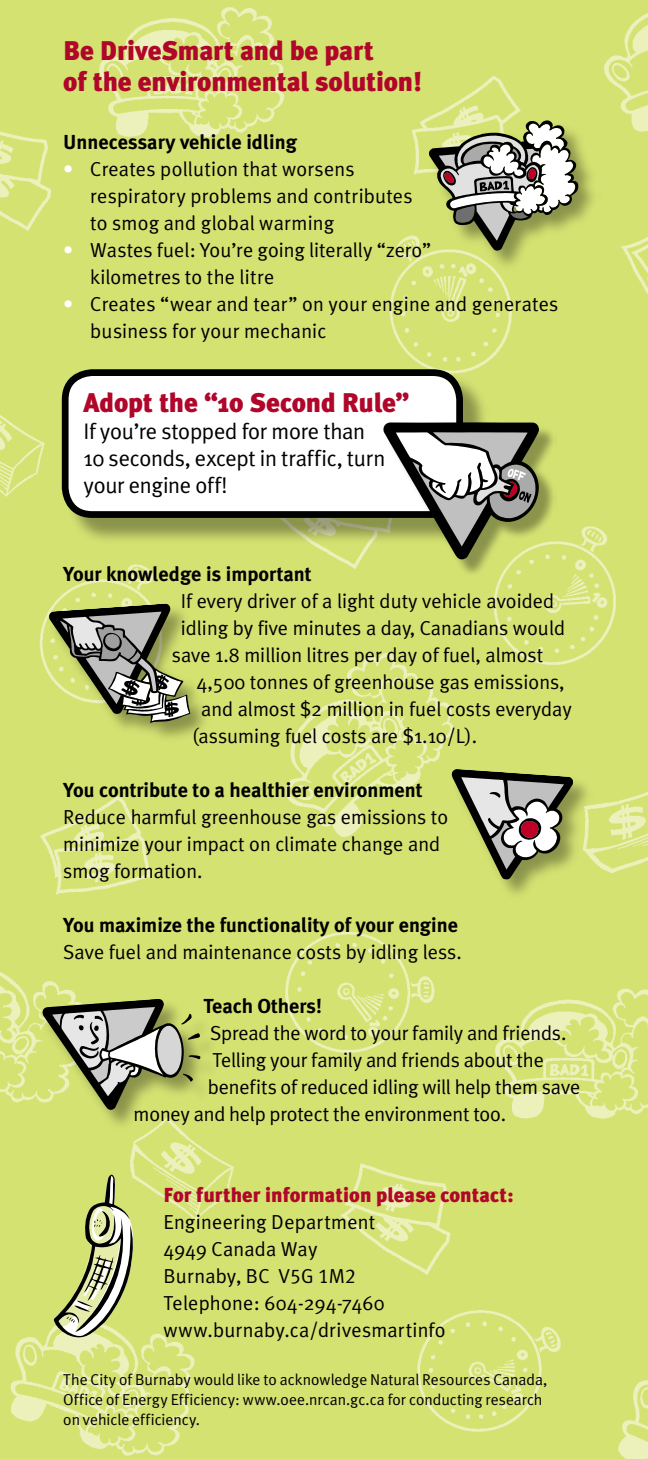
<style>
.page{position:relative;width:648px;height:1459px;background:#fff}
.page>*{position:absolute;margin:0;border:0;box-sizing:border-box;transform-origin:0 0}
.t1{font:900 27px/31.5px "Meta Plus";letter-spacing:-.005em;color:#b0062a}
.t2{font:22.5px/27px "Meta Plus Normal";letter-spacing:-.015em;color:#000}
.t3{font:20.25px/27px "Meta Plus Normal";color:#000}
.t4{font:700 20.25px "Meta Plus";color:#000}
.t5{font:900 20.25px "Meta Plus";letter-spacing:.005em;color:#b0062a}
.t6{font:15.75px/20.2px "Meta Plus Normal";color:#000}
.s1{color:#fff}
.s2{font-family:"Meta Plus Normal Caps"}
</style>
<div class="page">
<img style="left:0;top:0;width:648px;height:1458px">
<div style="left:40px;top:995px;width:180px;height:136px;background:#000;opacity:.35"></div>
<svg style="left:42px;top:996px;width:159px;height:118px;background:#a7ae7a"></svg>
<div style="left:449px;top:766px;width:146px;height:135px;background:#000;opacity:.35"></div>
<svg style="left:444px;top:768px;width:130px;height:115px;background:#a4a777"></svg>
<div style="left:47px;top:600px;width:165px;height:144px;background:#000;opacity:.35"></div>
<svg style="left:48px;top:602px;width:143px;height:127px;background:#9ba071"></svg>
<div style="left:426px;top:118px;width:174px;height:154px;background:#000;opacity:.35"></div>
<svg style="left:426px;top:118px;width:157px;height:137px"></svg>
<svg style="left:53px;top:1174px;width:81px;height:164px;background:#b9c17c"></svg>
<div style="left:63px;top:370px;width:427px;height:175px;background:#000;opacity:.35"></div>
<svg style="left:58px;top:366px;width:408px;height:148px"></svg>
<div style="left:385px;top:422px;width:172px;height:155px;background:#000;opacity:.35"></div>
<svg style="left:383px;top:421px;width:156px;height:138px"></svg>
<h1 class="t1" style="left:63px;top:35px;width:360px">Be DriveSmart and be part<br>of the environmental solution!</h1>
<p class="t4" style="left:63px;top:130px;width:235px">Unnecessary vehicle idling</p>
<p class="t3" style="left:90px;top:155px;width:324px;text-indent:-27px"><span class="s1">•</span> Creates pollution that worsens respiratory problems and contributes to smog and global warming</p>
<p class="t3" style="left:90px;top:236px;width:343px;text-indent:-27px"><span class="s1">•</span> Wastes fuel: You’re going literally “zero” kilometres to the litre</p>
<p class="t3" style="left:90px;top:290px;width:470px;text-indent:-27px"><span class="s1">•</span> Creates “wear and tear” on your engine and generates business for your mechanic</p>
<h1 class="t1" style="left:84px;top:387px;width:327px">Adopt the “10 Second Rule”</h1>
<p class="t2" style="left:84px;top:417px;width:303px">If you’re stopped for more than<br>10 seconds, except in traffic, turn your engine off!</p>
<p class="t4" style="left:63px;top:562px;width:250px">Your knowledge is important</p>
<p class="t3" style="left:181px;top:587px;width:375px">If every driver of a light duty vehicle avoided</p>
<p class="t3" style="left:181px;top:614px;width:386px">idling by five minutes a day, Canadians would</p>
<p class="t3" style="left:172px;top:641px;width:373px">save 1.8 million litres per day of fuel, almost</p>
<p class="t3" style="left:197px;top:668px;width:370px">4,500 tonnes of greenhouse gas emissions,</p>
<p class="t3" style="left:201px;top:695px;width:372px">and almost $2 million in fuel costs everyday</p>
<p class="t3" style="left:192px;top:722px;width:286px">(assuming fuel costs are $1.10/L).</p>
<p class="t4" style="left:63px;top:778px;width:361px">You contribute to a healthier environment</p>
<p class="t3" style="left:63px;top:803px;width:386px">Reduce harmful greenhouse gas emissions to minimize your impact on climate change and smog formation.</p>
<p class="t4" style="left:63px;top:913px;width:396px">You maximize the functionality of your engine</p>
<p class="t3" style="left:63px;top:938px;width:400px">Save fuel and maintenance costs by idling less.</p>
<p class="t4" style="left:203px;top:994px;width:120px">Teach Others!</p>
<p class="t3" style="left:210px;top:1019px;width:358px">Spread the word to your family and friends.</p>
<p class="t3" style="left:212px;top:1046px;width:333px">Telling your family and friends about the</p>
<p class="t3" style="left:208px;top:1073px;width:374px">benefits of reduced idling will help them save</p>
<p class="t3" style="left:134px;top:1100px;width:374px">money and help protect the environment too.</p>
<p class="t5" style="left:164px;top:1183px;width:352px">For further information please contact:</p>
<p class="t3" style="left:164px;top:1208px;width:284px">Engineering Department<br>4949 Canada Way<br>Burnaby, BC <span class="s2">V5G 1M2<br></span>Telephone: 604-294-7460 www.burnaby.ca/drivesmartinfo</p>
<p class="t6" style="left:63px;top:1368px;width:486px">The City of Burnaby would like to acknowledge Natural Resources Canada,<br>Office of Energy Efficiency: www.oee.nrcan.gc.ca for conducting research on vehicle efficiency.</p>
</div>
